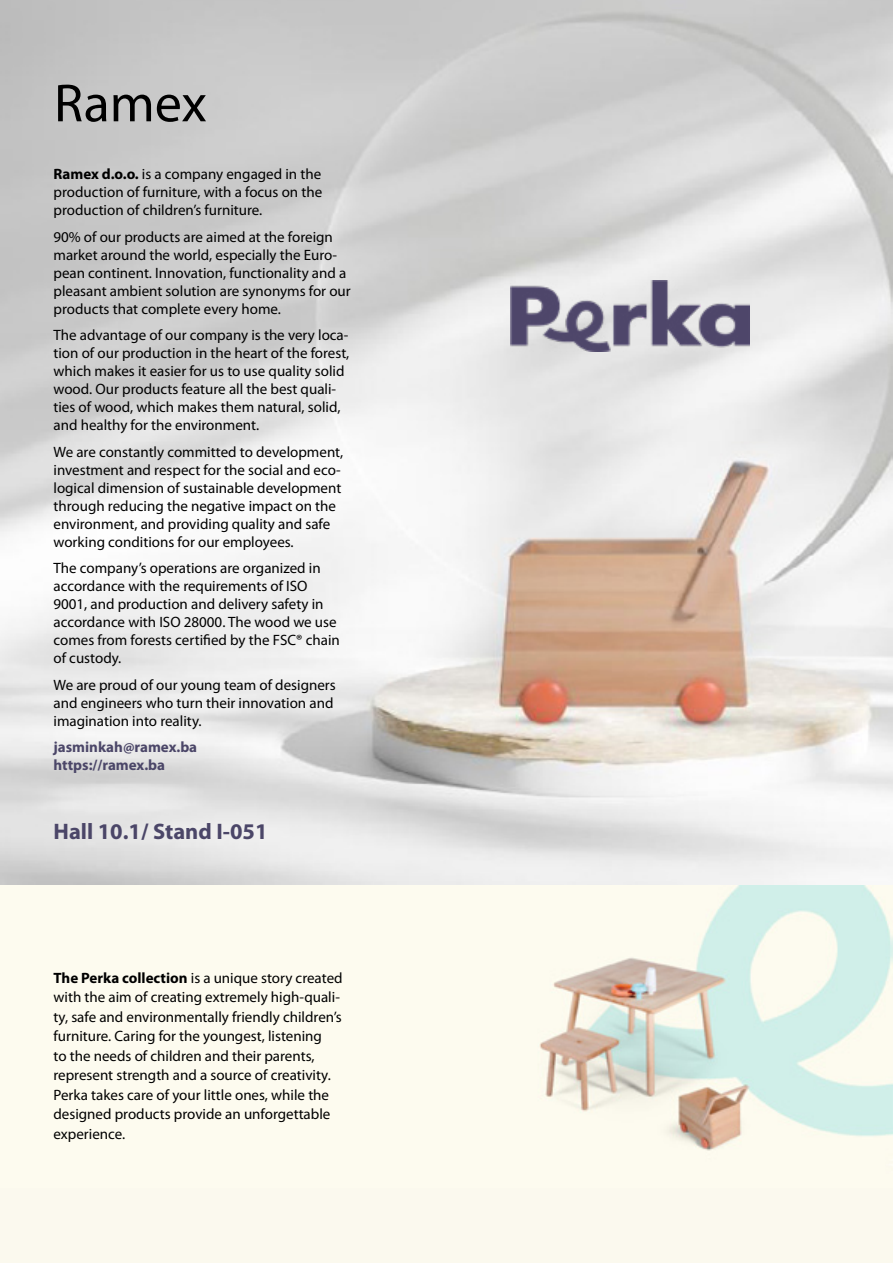
<style>
.page{position:relative;width:893px;height:1263px;background:#fff}
.page>*{position:absolute;margin:0;border:0;box-sizing:border-box;transform-origin:0 0}
.t1{font:54px "Myriad Pro";color:#000}
.t2{font:700 22.5px "Myriad Pro";color:#4b4668}
.t3{font:15px/18px "Myriad Pro";color:#000}
.t4{font:700 15px/18px "Myriad Pro";color:#4b4668}
.s1{font-weight:700}
</style>
<div class="page">
<img style="left:0;top:0;width:893px;height:886px">
<svg style="left:0;top:886px;width:893px;height:377px;fill:#fdfbef"></svg>
<img style="left:511px;top:281px;width:239px;height:71px">
<h1 class="t1" style="left:54px;top:70px;width:154px">Ramex</h1>
<p class="t3" style="left:54px;top:165px;width:270px;text-align:justify"><span class="s1">Ramex d.o.o.</span> is a company engaged in the production of furniture, with a focus on the production of children’s furniture.</p>
<p class="t3" style="left:54px;top:227px;width:299px">90% of our products are aimed at the foreign market around the world, especially the Euro&shy;pean continent. Innovation, functionality and a pleasant ambient solution are synonyms for our products that complete every home.</p>
<p class="t3" style="left:54px;top:326px;width:297px">The advantage of our company is the very loca&shy;tion of our production in the heart of the forest, which makes it easier for us to use quality solid wood. Our products feature all the best quali&shy;ties of wood, which makes them natural, solid, and healthy for the environment.</p>
<p class="t3" style="left:54px;top:442px;width:291px">We are constantly committed to development, investment and respect for the social and eco&shy;logical dimension of sustainable development through reducing the negative impact on the environment, and providing quality and safe working conditions for our employees.</p>
<p class="t3" style="left:54px;top:559px;width:288px">The company’s operations are organized in accordance with the requirements of ISO 9001, and production and delivery safety in accordance with ISO 28000. The wood we use comes from forests certified by the FSC® chain of custody.</p>
<p class="t3" style="left:54px;top:675px;width:284px">We are proud of our young team of designers and engineers who turn their innovation and imagination into reality.</p>
<p class="t4" style="left:54px;top:738px;width:145px">jasminkah@ramex.ba https://ramex.ba</p>
<h2 class="t2" style="left:54px;top:817px;width:216px">Hall 10.1/ Stand I-051</h2>
<p class="t3" style="left:54px;top:968px;width:291px;line-height:19.5px"><span class="s1">The Perka collection</span> is a unique story created with the aim of creating extremely high-quali&shy;ty, safe and environmentally friendly children’s furniture. Caring for the youngest, listening<br>to the needs of children and their parents, represent strength and a source of creativity.<br>Perka takes care of your little ones, while the designed products provide an unforgettable experience.</p>
</div>
